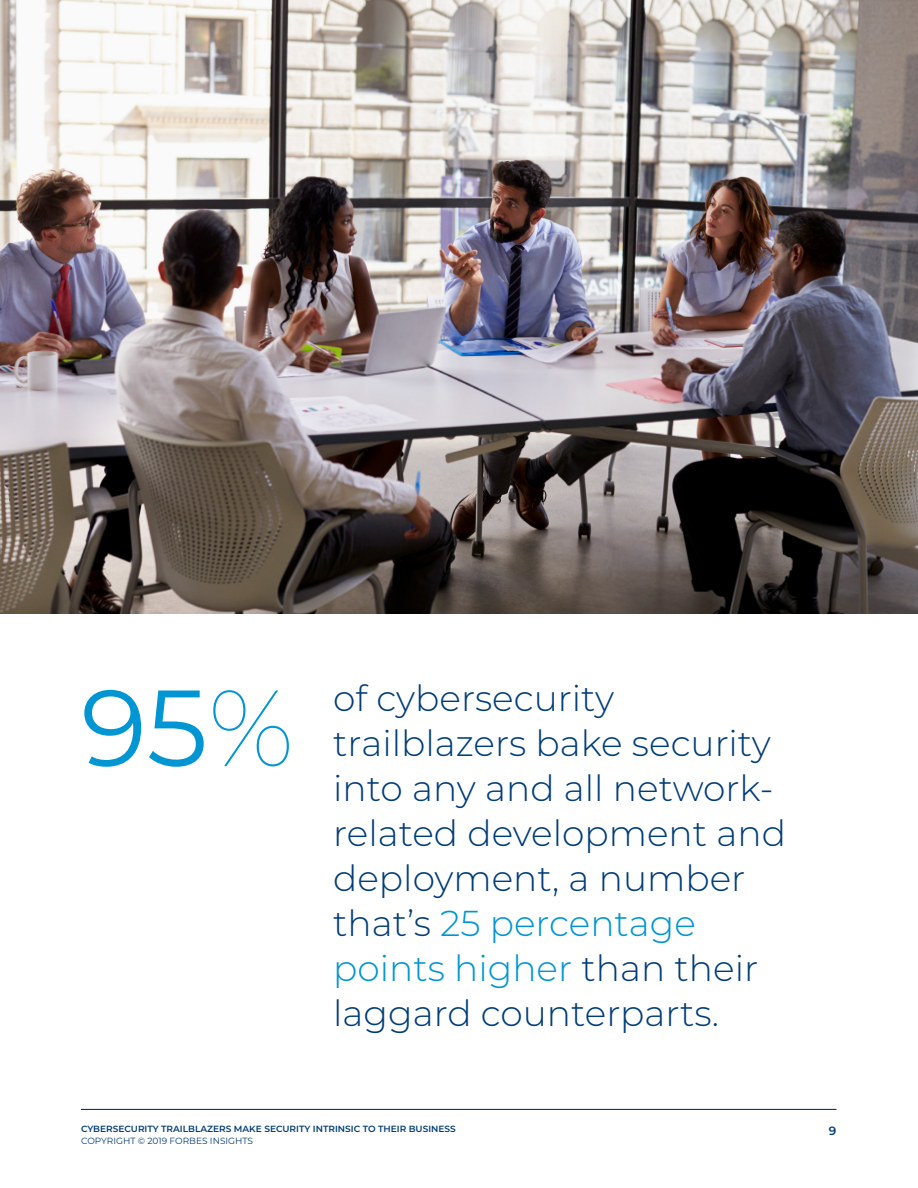
<style>
.page{position:relative;width:918px;height:1188px;background:#fff}
.page>*{position:absolute;margin:0;border:0;box-sizing:border-box;transform-origin:0 0}
.t1{font:108px "Montserrat";color:#0096d3}
.t2{font:300 36px/45px "Montserrat";color:#013d79}
.t3{font:600 12px "Montserrat";color:#013d79}
.t4{font:600 9px "Montserrat";color:#013d79}
.t5{font:9px "Montserrat";color:#013d79}
.s1{font-weight:100}
.s2{color:#0096d3}
</style>
<div class="page">
<img style="left:0;top:0;width:918px;height:613px">
<hr style="left:81px;top:1109px;width:756px;height:1px;background:#013d79">
<h1 class="t1" style="left:81px;top:654px;width:215px">95<span class="s1">%</span></h1>
<p class="t2" style="left:333px;top:675px;width:454px">of cybersecurity trailblazers bake security into any and all network&shy;related development and deployment, a number that’s <span class="s2">25 percentage points higher</span> than their laggard counterparts.</p>
<p class="t4" style="left:81px;top:1123px;width:376px">CYBERSECURITY TRAILBLAZERS MAKE SECURITY INTRINSIC TO THEIR BUSINESS</p>
<p class="t5" style="left:81px;top:1135px;width:174px">COPYRIGHT © 2019 FORBES INSIGHTS</p>
<p class="t3" style="left:829px;top:1123px;width:9px">9</p>
</div>
